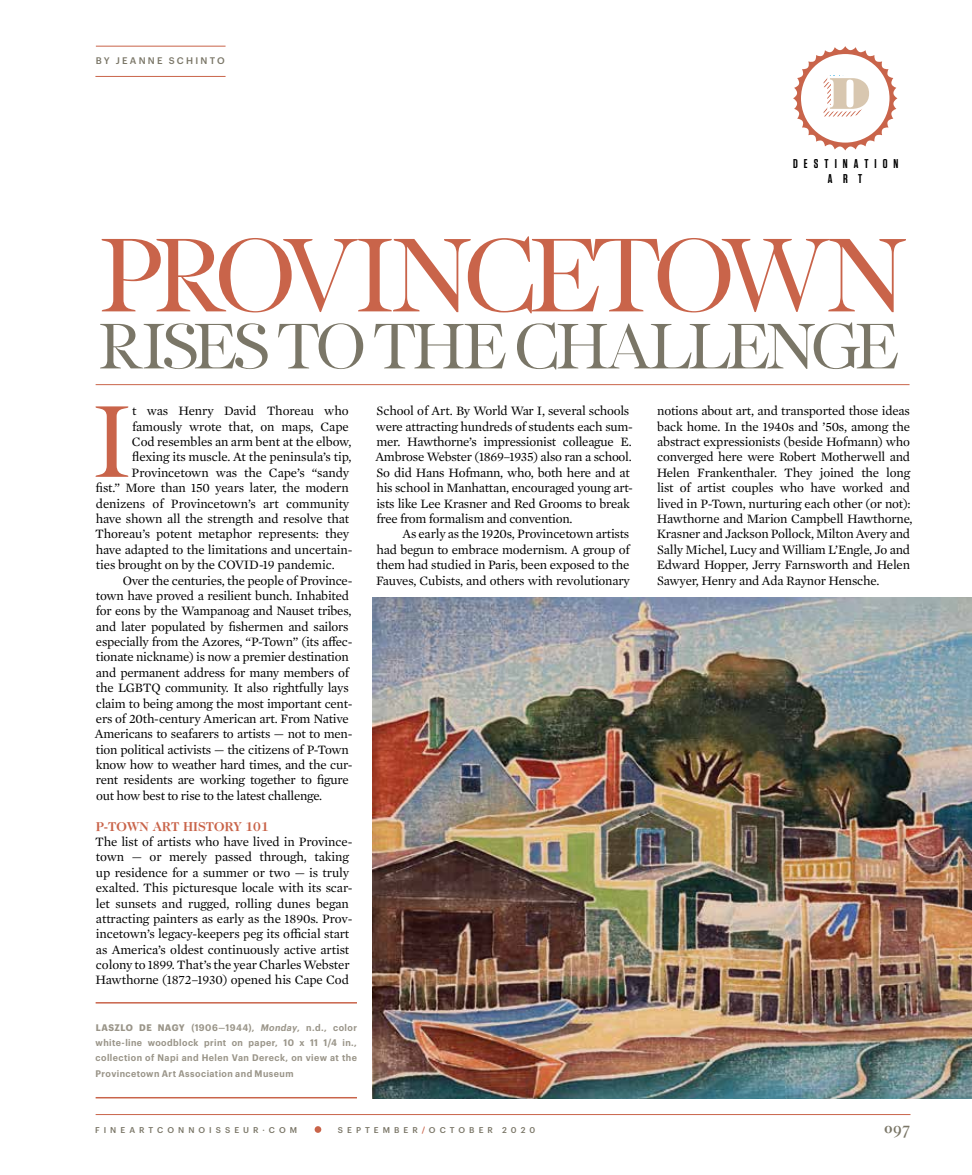
<style>
.page{position:relative;width:972px;height:1175px;background:#fff}
.page>*{position:absolute;margin:0;border:0;box-sizing:border-box;transform-origin:0 0}
.t1{font:107.4px "PF Regal Display Pro";letter-spacing:-.085em;color:#c9644a}
.t2{font:104.4px "PF Regal Display Pro";color:#c9644a}
.t3{font:66px "PF Regal Display Pro";letter-spacing:-.065em;color:#7a7667}
.t4{font:700 16.5px "Caslon Classico";color:#7a7667}
.t5{font:13.05px/15.5px "Mercury Text G1";letter-spacing:-.015em;color:#000}
.t6{font:700 13.05px "Caslon Two Twenty Four LT";color:#c9644a}
.t7{font:600 12.75px "Tungsten";letter-spacing:.48em;color:#000}
.t8{font:600 9.3px/15.3px "Graphik Narrow";letter-spacing:.045em;color:#9a9589;text-align:justify}
.t9{font:500 9.3px "Graphik";letter-spacing:.235em;color:#7a7667}
.t10{font:500 8.25px "Graphik";letter-spacing:.49em;color:#7a7667}
.s1{font-weight:700}
.s2{font-style:italic}
.s3{color:#c9644a}
</style>
<div class="page">
<hr style="left:96px;top:1114px;width:814px;height:1px;background:#c9644a">
<svg style="left:315px;top:1126px;width:6px;height:6px"></svg>
<hr style="left:96px;top:46px;width:130px;height:1px;background:#c9644a">
<hr style="left:95px;top:76px;width:131px;height:1px;background:#c9644a">
<svg style="left:793px;top:46px;width:104px;height:104px"></svg>
<img style="left:372px;top:597px;width:600px;height:501px">
<hr style="left:96px;top:1002px;width:261px;height:1px;background:#c9644a">
<hr style="left:96px;top:1097px;width:261px;height:1px;background:#c9644a">
<hr style="left:96px;top:384px;width:814px;height:1px;background:#c9644a">
<p class="t9" style="left:96px;top:55px;width:131px">BY JEANNE SCHINTO</p>
<p class="t7" style="left:793px;top:157px;width:107px">DESTINATION</p>
<p class="t7" style="left:828px;top:172px;width:36px">ART</p>
<h1 class="t1" style="left:98px;top:214px;width:813px">PROVINCETOWN</h1>
<h3 class="t3" style="left:97px;top:309px;width:803px">RISES TO THE CHALLENGE</h3>
<h2 class="t2" style="left:91px;top:382px;width:43px">I</h2>
<p class="t5" style="left:132px;top:402px;width:218px">t was Henry David Thoreau who</p>
<p class="t5" style="left:132px;top:418px;width:218px">famously wrote that, on maps, Cape</p>
<p class="t5" style="left:132px;top:433px;width:221px">Cod resembles an arm bent at the elbow,</p>
<p class="t5" style="left:132px;top:449px;width:221px">flexing its muscle. At the peninsula’s tip,</p>
<p class="t5" style="left:132px;top:464px;width:219px">Provincetown was the Cape’s “sandy</p>
<p class="t5" style="left:96px;top:479px;width:255px">fist.” More than 150 years later, the modern</p>
<p class="t5" style="left:96px;top:495px;width:255px">denizens of Provincetown’s art community</p>
<p class="t5" style="left:96px;top:510px;width:255px">have shown all the strength and resolve that</p>
<p class="t5" style="left:95px;top:525px;width:256px">Thoreau’s potent metaphor represents: they</p>
<p class="t5" style="left:96px;top:541px;width:258px">have adapted to the limitations and uncertain-</p>
<p class="t5" style="left:96px;top:556px;width:240px">ties brought on by the COVID-19 pandemic.</p>
<p class="t5" style="left:123px;top:572px;width:231px">Over the centuries, the people of Province-</p>
<p class="t5" style="left:96px;top:587px;width:255px">town have proved a resilient bunch. Inhabited</p>
<p class="t5" style="left:96px;top:602px;width:257px">for eons by the Wampanoag and Nauset tribes,</p>
<p class="t5" style="left:96px;top:618px;width:254px">and later populated by fishermen and sailors</p>
<p class="t5" style="left:96px;top:633px;width:258px">especially from the Azores, “P-Town” (its affec-</p>
<p class="t5" style="left:96px;top:648px;width:254px">tionate nickname) is now a premier destination</p>
<p class="t5" style="left:96px;top:664px;width:255px">and permanent address for many members of</p>
<p class="t5" style="left:96px;top:679px;width:254px">the LGBTQ community. It also rightfully lays</p>
<p class="t5" style="left:96px;top:695px;width:258px">claim to being among the most important cent-</p>
<p class="t5" style="left:96px;top:710px;width:254px">ers of 20th-century American art. From Native</p>
<p class="t5" style="left:95px;top:725px;width:259px">Americans to seafarers to artists — not to men-</p>
<p class="t5" style="left:96px;top:741px;width:254px">tion political activists — the citizens of P-Town</p>
<p class="t5" style="left:96px;top:756px;width:258px">know how to weather hard times, and the cur-</p>
<p class="t5" style="left:96px;top:771px;width:254px">rent residents are working together to figure</p>
<p class="t5" style="left:96px;top:787px;width:228px">out how best to rise to the latest challenge.</p>
<p class="t6" style="left:96px;top:818px;width:175px">P-TOWN ART HISTORY 101</p>
<p class="t5" style="left:95px;top:833px;width:259px">The list of artists who have lived in Province&shy;town — or merely passed through, taking up residence for a summer or two — is truly exalted. This picturesque locale with its scar&shy;let sunsets and rugged, rolling dunes began attracting painters as early as the 1890s. Prov&shy;incetown’s legacy-keepers peg its official start as America’s oldest continuously active artist colony to 1899. That’s the year Charles Webster Hawthorne (1872–1930) opened his Cape Cod</p>
<p class="t8" style="left:96px;top:1019px;width:263px"><span class="s1">LASZLO DE NAGY</span> (1906–1944), <span class="s2">Monday</span>, n.d., color white-line woodblock print on paper, 10 x 11 1/4 in., collection of Napi and Helen Van Dereck, on view at the Provincetown Art Association and Museum</p>
<p class="t5" style="left:375px;top:402px;width:259px">School of Art. By World War I, several schools were attracting hundreds of students each sum&shy;mer. Hawthorne’s impressionist colleague E.<br>Ambrose Webster (1869–1935) also ran a school.<br>So did Hans Hofmann, who, both here and at his school in Manhattan, encouraged young art&shy;ists like Lee Krasner and Red Grooms to break free from formalism and convention.</p>
<p class="t5" style="left:376px;top:525px;width:255px;text-align:justify;text-indent:26px">As early as the 1920s, Provincetown artists had begun to embrace modernism. A group of them had studied in Paris, been exposed to the Fauves, Cubists, and others with revolutionary</p>
<p class="t5" style="left:657px;top:402px;width:257px">notions about art, and transported those ideas back home. In the 1940s and ’50s, among the abstract expressionists (beside Hofmann) who converged here were Robert Motherwell and Helen Frankenthaler. They joined the long list of artist couples who have worked and lived in P-Town, nurturing each other (or not):<br>Hawthorne and Marion Campbell Hawthorne, Krasner and Jackson Pollock, Milton Avery and Sally Michel, Lucy and William L’Engle, Jo and Edward Hopper, Jerry Farnsworth and Helen Sawyer, Henry and Ada Raynor Hensche.</p>
<p class="t10" style="left:95px;top:1124px;width:204px">FINEARTCONNOISSEUR·COM</p>
<p class="t10" style="left:338px;top:1124px;width:199px">SEPTEMBER<span class="s3">/</span>OCTOBER 2020</p>
<p class="t4" style="left:884px;top:1117px;width:28px">097</p>
</div>
